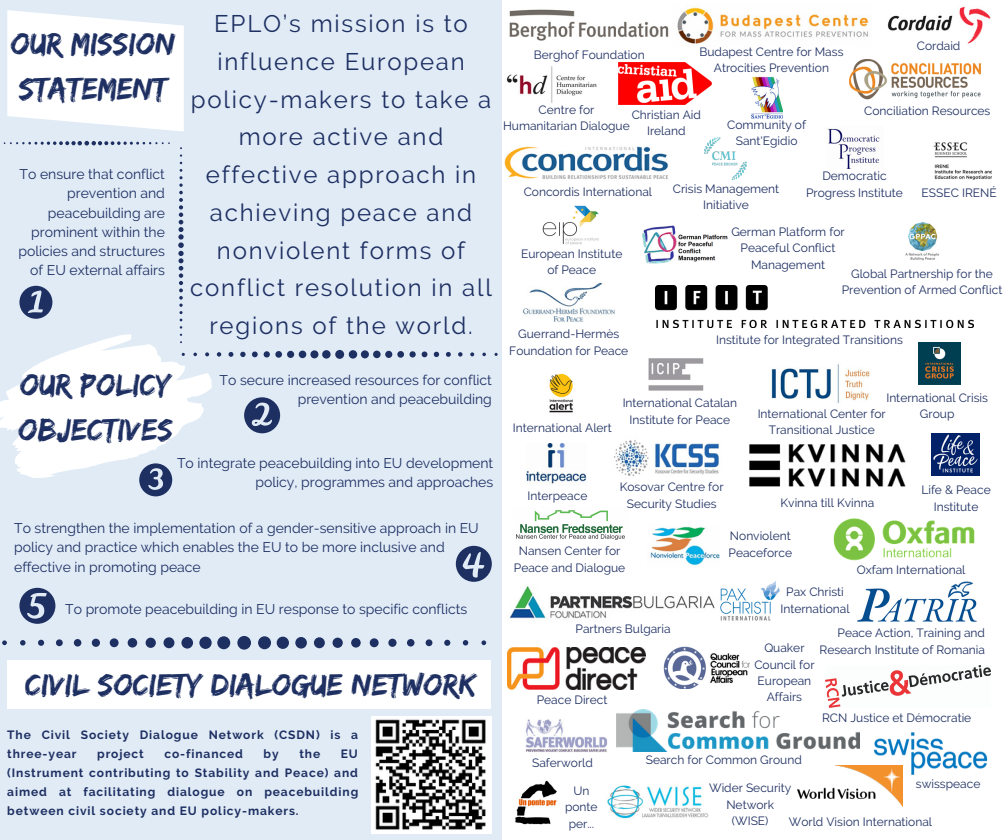
<style>
.page{position:relative;width:1008px;height:840px;background:#e0ebf6}
.page>*{position:absolute;margin:0;border:0;box-sizing:border-box;transform-origin:0 0}
.t1{font:32px/44.8px "Edo";color:#1e2f62}
.t2{font:24px/37.6px "Raleway";letter-spacing:.075em;color:#1e2f62;text-align:center}
.t3{font:14px/19.2px "Raleway";color:#1e2f62;text-align:right}
.t4{font:12px/16.4px "Raleway";color:#1e2f62;text-align:center}
.t5{font:700 12px/19.2px "Raleway";letter-spacing:.075em;color:#1e2f62}
</style>
<div class="page">
<div style="left:503px;top:0;width:505px;height:840px;background:#fff"></div>
<svg style="left:7px;top:10px;width:177px;height:122px;background:#fafcfd"></svg>
<div style="left:335px;top:350px;width:9px;height:9px;background:#1e2f62;border-radius:50%"></div>
<div style="left:349px;top:350px;width:8px;height:9px;background:#1e2f62;border-radius:50%"></div>
<div style="left:361px;top:350px;width:8px;height:8px;background:#1e2f62;border-radius:50%"></div>
<div style="left:373px;top:351px;width:8px;height:7px;background:#1e2f62;border-radius:50%"></div>
<div style="left:385px;top:351px;width:7px;height:7px;background:#1e2f62;border-radius:50%"></div>
<div style="left:397px;top:351px;width:7px;height:7px;background:#1e2f62;border-radius:50%"></div>
<svg style="left:409px;top:351px;width:7px;height:7px"></svg>
<svg style="left:422px;top:351px;width:5px;height:6px"></svg>
<svg style="left:434px;top:352px;width:5px;height:5px"></svg>
<svg style="left:446px;top:352px;width:5px;height:5px"></svg>
<svg style="left:458px;top:352px;width:5px;height:5px"></svg>
<svg style="left:470px;top:352px;width:4px;height:4px"></svg>
<svg style="left:482px;top:353px;width:4px;height:3px"></svg>
<div style="left:322px;top:350px;width:9px;height:9px;background:#1e2f62;border-radius:50%"></div>
<div style="left:310px;top:350px;width:8px;height:8px;background:#1e2f62;border-radius:50%"></div>
<div style="left:299px;top:351px;width:7px;height:7px;background:#1e2f62;border-radius:50%"></div>
<div style="left:287px;top:351px;width:7px;height:7px;background:#1e2f62;border-radius:50%"></div>
<div style="left:275px;top:351px;width:7px;height:7px;background:#1e2f62;border-radius:50%"></div>
<div style="left:264px;top:351px;width:6px;height:7px;background:#1e2f62;border-radius:50%"></div>
<svg style="left:252px;top:352px;width:6px;height:5px"></svg>
<svg style="left:240px;top:352px;width:6px;height:5px"></svg>
<svg style="left:229px;top:352px;width:4px;height:5px"></svg>
<div style="left:7px;top:661px;width:483px;height:48px;background:#fff"></div>
<svg style="left:2px;top:636px;width:484px;height:14px"></svg>
<img style="left:509px;top:7px;width:360px;height:37px">
<img style="left:887px;top:6px;width:104px;height:38px">
<img style="left:506px;top:66px;width:91px;height:37px">
<img style="left:619px;top:62px;width:93px;height:42px">
<img style="left:751px;top:76px;width:32px;height:42px">
<img style="left:850px;top:59px;width:131px;height:41px">
<img style="left:504px;top:146px;width:164px;height:33px">
<img style="left:704px;top:137px;width:42px;height:42px">
<img style="left:827px;top:128px;width:53px;height:40px">
<img style="left:933px;top:142px;width:59px;height:38px">
<img style="left:542px;top:205px;width:57px;height:40px">
<img style="left:642px;top:225px;width:86px;height:39px">
<img style="left:905px;top:222px;width:34px;height:39px">
<img style="left:655px;top:286px;width:318px;height:42px">
<img style="left:522px;top:282px;width:93px;height:40px">
<img style="left:549px;top:373px;width:24px;height:40px">
<img style="left:648px;top:358px;width:56px;height:33px">
<img style="left:771px;top:364px;width:99px;height:40px">
<img style="left:919px;top:343px;width:42px;height:42px">
<img style="left:527px;top:443px;width:60px;height:41px">
<img style="left:614px;top:440px;width:105px;height:36px">
<img style="left:749px;top:444px;width:156px;height:42px">
<img style="left:932px;top:433px;width:48px;height:42px">
<img style="left:650px;top:526px;width:69px;height:40px">
<img style="left:833px;top:519px;width:142px;height:42px">
<img style="left:510px;top:581px;width:270px;height:40px">
<img style="left:857px;top:581px;width:120px;height:40px">
<img style="left:508px;top:647px;width:138px;height:42px">
<img style="left:663px;top:646px;width:87px;height:42px">
<img style="left:825px;top:666px;width:165px;height:42px">
<img style="left:525px;top:719px;width:82px;height:33px">
<img style="left:617px;top:709px;width:243px;height:42px">
<img style="left:873px;top:733px;width:114px;height:42px">
<img style="left:515px;top:780px;width:42px;height:45px">
<img style="left:607px;top:785px;width:102px;height:34px">
<img style="left:797px;top:766px;width:105px;height:40px">
<svg style="left:244px;top:397px;width:36px;height:36px"></svg>
<svg style="left:456px;top:546px;width:36px;height:36px"></svg>
<svg style="left:19px;top:588px;width:36px;height:36px"></svg>
<svg style="left:0;top:141px;width:221px;height:355px"></svg>
<img style="left:371px;top:716px;width:120px;height:117px">
<img style="left:516px;top:510px;width:109px;height:30px">
<h1 class="t1" style="left:10px;top:21px;width:166px">OUR MISSION<br>STATEMENT</h1>
<p class="t3" style="left:18px;top:165px;width:148px">To ensure that conflict prevention and peacebuilding are prominent within the policies and structures of EU external affairs</p>
<h1 class="t1" style="left:18px;top:362px;width:156px">OUR policy objectives</h1>
<h2 class="t2" style="left:190px;top:5px;width:303px">EPLO’s mission is to influence European policy-makers to take a more active and effective approach in achieving peace and nonviolent forms of conflict resolution in all regions of the world.</h2>
<p class="t3" style="left:220px;top:370px;width:274px">To secure increased resources for conflict prevention and peacebuilding</p>
<p class="t3" style="left:177px;top:453px;width:318px">To integrate peacebuilding into EU development policy, programmes and approaches</p>
<p class="t3" style="left:14px;top:518px;width:466px;text-align:left">To strengthen the implementation of a gender-sensitive approach in EU policy and practice which enables the EU to be more inclusive and effective in promoting peace</p>
<p class="t3" style="left:65px;top:599px;width:404px">To promote peacebuilding in EU response to specific conflicts</p>
<h1 class="t1" style="left:25px;top:662px;width:452px">Civil society dialogue network</h1>
<p class="t5" style="left:7px;top:725px;width:352px">The Civil Society Dialogue Network (CSDN) is a three-year</p>
<p class="t5" style="left:97px;top:744px;width:48px">project</p>
<p class="t5" style="left:164px;top:744px;width:80px">co-financed</p>
<p class="t5" style="left:264px;top:744px;width:17px">by</p>
<p class="t5" style="left:299px;top:744px;width:22px">the</p>
<p class="t5" style="left:7px;top:744px;width:353px;text-align:justify;text-indent:334px">EU (Instrument contributing to Stability and Peace) and aimed at facilitating dialogue on peacebuilding between civil society and EU policy-makers.</p>
<p class="t4" style="left:534px;top:46px;width:112px">Berghof Foundation</p>
<p class="t4" style="left:700px;top:43px;width:146px">Budapest Centre for Mass<br>Atrocities Prevention</p>
<p class="t4" style="left:503px;top:101px;width:128px">Centre for<br>Humanitarian Dialogue</p>
<p class="t4" style="left:632px;top:106px;width:71px">Christian Aid<br>Ireland</p>
<p class="t4" style="left:727px;top:117px;width:80px">Community of<br>Sant'Egidio</p>
<p class="t4" style="left:917px;top:38px;width:45px">Cordaid</p>
<p class="t4" style="left:864px;top:103px;width:128px">Conciliation Resources</p>
<p class="t4" style="left:524px;top:184px;width:130px">Concordis International</p>
<p class="t4" style="left:673px;top:181px;width:108px">Crisis Management<br>Initiative</p>
<p class="t4" style="left:806px;top:168px;width:98px">Democratic<br>Progress Institute</p>
<p class="t4" style="left:922px;top:184px;width:77px">ESSEC IRENÉ</p>
<p class="t4" style="left:521px;top:245px;width:103px">European Institute of Peace</p>
<p class="t4" style="left:509px;top:326px;width:121px">Guerrand-Hermès<br>Foundation for Peace</p>
<p class="t4" style="left:731px;top:224px;width:115px">German Platform for<br>Peaceful Conflict<br>Management</p>
<p class="t4" style="left:842px;top:265px;width:162px">Global Partnership for the<br>Prevention of Armed Conflict</p>
<p class="t4" style="left:716px;top:332px;width:188px">Institute for Integrated Transitions</p>
<p class="t4" style="left:513px;top:420px;width:100px">International Alert</p>
<p class="t4" style="left:886px;top:390px;width:103px">International Crisis<br>Group</p>
<p class="t4" style="left:623px;top:395px;width:116px">International Catalan<br>Institute for Peace</p>
<p class="t4" style="left:758px;top:405px;width:130px">International Center for<br>Transitional Justice</p>
<p class="t4" style="left:528px;top:488px;width:61px">Interpeace</p>
<p class="t4" style="left:620px;top:479px;width:105px">Kosovar Centre for<br>Security Studies</p>
<p class="t4" style="left:781px;top:495px;width:95px">Kvinna till Kvinna</p>
<p class="t4" style="left:921px;top:482px;width:71px">Life &amp; Peace<br>Institute</p>
<p class="t4" style="left:514px;top:543px;width:113px">Nansen Center for<br>Peace and Dialogue</p>
<p class="t4" style="left:729px;top:528px;width:65px;text-align:left">Nonviolent<br>Peaceforce</p>
<p class="t4" style="left:857px;top:561px;width:110px">Oxfam International</p>
<p class="t4" style="left:780px;top:584px;width:71px">Pax Christi<br>International</p>
<p class="t4" style="left:576px;top:620px;width:96px">Partners Bulgaria</p>
<p class="t4" style="left:820px;top:625px;width:167px;text-align:right">Peace Action, Training and<br>Research Institute of Romania</p>
<p class="t4" style="left:754px;top:640px;width:62px">Quaker<br>Council for<br>European<br>Affairs</p>
<p class="t4" style="left:537px;top:692px;width:72px">Peace Direct</p>
<p class="t4" style="left:822px;top:709px;width:151px">RCN Justice et Démocratie</p>
<p class="t4" style="left:532px;top:754px;width:62px">Saferworld</p>
<p class="t4" style="left:646px;top:751px;width:158px">Search for Common Ground</p>
<p class="t4" style="left:565px;top:782px;width:34px">Un ponte per...</p>
<p class="t4" style="left:709px;top:780px;width:84px">Wider Security</p>
<p class="t4" style="left:916px;top:775px;width:66px">swisspeace</p>
<p class="t4" style="left:726px;top:796px;width:49px">Network (WISE)</p>
<p class="t4" style="left:789px;top:814px;width:145px">World Vision International</p>
</div>
